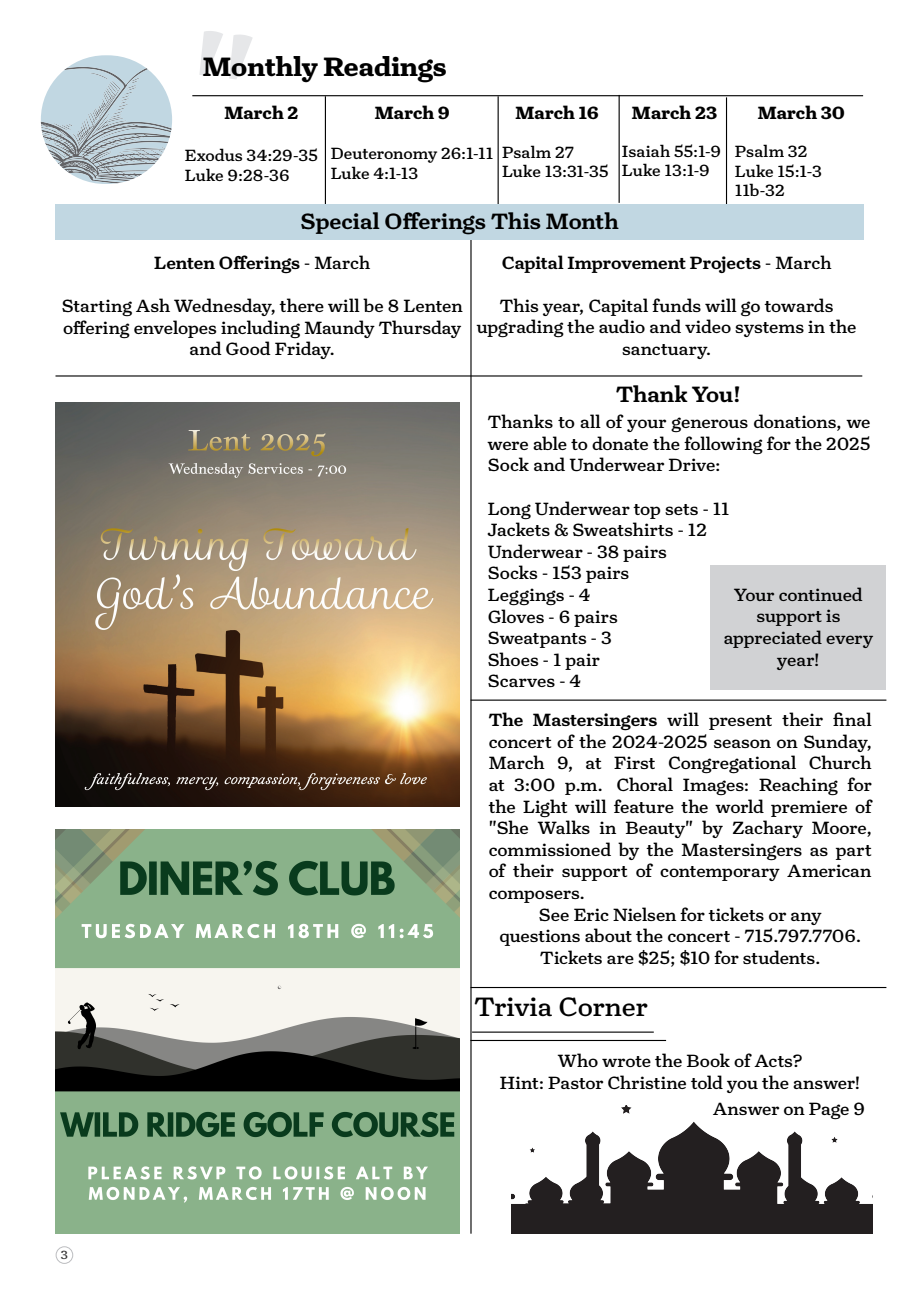
<style>
.page{position:relative;width:919px;height:1289px;background:#fff}
.page>*{position:absolute;margin:0;border:0;box-sizing:border-box;transform-origin:0 0}
.Pull_Quote{font:700 27px "Turnip";color:#000}
.Headline_Text_-_Align_Left{font:27px "Turnip";color:#000}
.Headline_Text_-_Align_Left-2{font:500 22.5px "Turnip";color:#000}
.t1{font:18px/21.6px "Turnip";color:#000;text-align:center}
.t2{font:500 18px "Turnip";color:#000}
.t3{font:700 18px "Turnip";letter-spacing:.005em;color:#000}
.t4{font:16.5px "Turnip";color:#000}
.t5{font:12px "Turnip";color:#333233}
.s1{font-weight:400}
.s2{font-weight:500}
</style>
<div class="page">
<div style="left:56px;top:1246px;width:17px;height:17px;border:1px solid #bcbdc0;border-radius:50%"></div>
<img style="left:41px;top:62px;width:131px;height:122px">
<img style="left:511px;top:1105px;width:361px;height:128px">
<hr style="left:470px;top:234px;width:1px;height:999px;background:#000">
<hr style="left:470px;top:986px;width:416px;height:2px;background:#000">
<hr style="left:55px;top:375px;width:807px;height:1px;background:#000">
<hr style="left:192px;top:95px;width:671px;height:1px;background:#000">
<hr style="left:472px;top:1031px;width:181px;height:1px;background:#000">
<hr style="left:470px;top:1039px;width:196px;height:2px;background:#000">
<hr style="left:325px;top:96px;width:1px;height:108px;background:#000">
<hr style="left:497px;top:96px;width:1px;height:108px;background:#000">
<hr style="left:618px;top:95px;width:1px;height:108px;background:#000">
<hr style="left:470px;top:699px;width:416px;height:1px;background:#000">
<hr style="left:726px;top:97px;width:1px;height:108px;background:#000">
<div style="left:710px;top:565px;width:176px;height:124px;background:#d1d2d4"></div>
<div style="left:55px;top:204px;width:808px;height:36px;background:#c1d7e2"></div>
<img style="left:55px;top:402px;width:404px;height:404px">
<img style="left:56px;top:829px;width:403px;height:403px">
<p class="Pull_Quote" style="left:203px;top:48px;width:245px">Monthly Readings</p>
<p class="t3" style="left:224px;top:101px;width:76px">March 2</p>
<p class="t3" style="left:375px;top:100px;width:77px">March 9</p>
<p class="t3" style="left:515px;top:100px;width:85px">March 16</p>
<p class="t3" style="left:632px;top:101px;width:87px">March 23</p>
<p class="t3" style="left:757px;top:101px;width:89px">March 30</p>
<p class="t4" style="left:185px;top:145px;width:135px">Exodus 34:29-35</p>
<p class="t4" style="left:185px;top:165px;width:106px">Luke 9:28-36</p>
<p class="t4" style="left:331px;top:143px;width:164px">Deuteronomy 26:1-11</p>
<p class="t4" style="left:331px;top:163px;width:89px">Luke 4:1-13</p>
<p class="t4" style="left:502px;top:141px;width:73px">Psalm 27</p>
<p class="t4" style="left:502px;top:161px;width:108px">Luke 13:31-35</p>
<p class="t4" style="left:622px;top:140px;width:101px">Isaiah 55:1-9</p>
<p class="t4" style="left:622px;top:160px;width:89px">Luke 13:1-9</p>
<p class="Headline_Text_-_Align_Left-2" style="left:300px;top:207px;width:319px">Special Offerings This Month</p>
<p class="t4" style="left:735px;top:140px;width:74px">Psalm 32</p>
<p class="t4" style="left:735px;top:160px;width:89px">Luke 15:1-3</p>
<p class="t4" style="left:735px;top:180px;width:51px">11b-32</p>
<p class="t2" style="left:154px;top:251px;width:218px">Lenten Offerings <span class="s1">- March</span></p>
<p class="t1" style="left:62px;top:295px;width:402px">Starting Ash Wednesday, there will be 8 Lenten offering envelopes including Maundy Thursday and Good Friday.</p>
<p class="t2" style="left:502px;top:251px;width:331px">Capital Improvement Projects <span class="s1">- March</span></p>
<p class="t1" style="left:477px;top:295px;width:381px">This year, Capital funds will go towards upgrading the audio and video systems in the sanctuary.</p>
<p class="Headline_Text_-_Align_Left-2" style="left:616px;top:379px;width:126px">Thank You!</p>
<p class="t1" style="left:488px;top:411px;width:384px;text-align:justify">Thanks to all of your generous donations, we were able to donate the following for the 2025<br>Sock and Underwear Drive:</p>
<p class="t1" style="left:488px;top:497px;width:243px">Long Underwear top sets - 11</p>
<p class="t1" style="left:488px;top:519px;width:221px">Jackets &amp; Sweatshirts - 12</p>
<p class="t1" style="left:488px;top:540px;width:180px">Underwear - 38 pairs</p>
<p class="t1" style="left:488px;top:562px;width:143px">Socks - 153 pairs</p>
<p class="t1" style="left:488px;top:584px;width:104px">Leggings - 4</p>
<p class="t1" style="left:488px;top:605px;width:131px">Gloves - 6 pairs</p>
<p class="t1" style="left:488px;top:627px;width:126px">Sweatpants - 3</p>
<p class="t1" style="left:488px;top:648px;width:113px">Shoes - 1 pair</p>
<p class="t1" style="left:488px;top:670px;width:95px">Scarves - 4</p>
<p class="t1" style="left:488px;top:709px;width:384px;text-align:justify"><span class="s2">The Mastersingers</span> will present their final concert of the 2024-2025 season on Sunday, March 9, at First Congregational Church at 3:00 p.m. Choral Images: Reaching for the Light will feature the world premiere of "She Walks in Beauty" by Zachary Moore, commissioned by the Mastersingers as part of their support of contemporary American composers.</p>
<p class="t1" style="left:539px;top:903px;width:284px">See Eric Nielsen for tickets or any</p>
<p class="t1" style="left:499px;top:925px;width:363px">questions about the concert - 715.797.7706.</p>
<p class="t1" style="left:540px;top:946px;width:281px">Tickets are $25; $10 for students.</p>
<p class="t1" style="left:723px;top:583px;width:151px">Your continued support is appreciated every year!</p>
<p class="Headline_Text_-_Align_Left" style="left:474px;top:989px;width:174px">Trivia Corner</p>
<p class="t1" style="left:557px;top:1049px;width:246px">Who wrote the Book of Acts?</p>
<p class="t1" style="left:500px;top:1071px;width:362px">Hint: Pastor Christine told you the answer!</p>
<p class="t1" style="left:713px;top:1097px;width:153px">Answer on Page 9</p>
<p class="t5" style="left:61px;top:1247px;width:9px">3</p>
</div>
